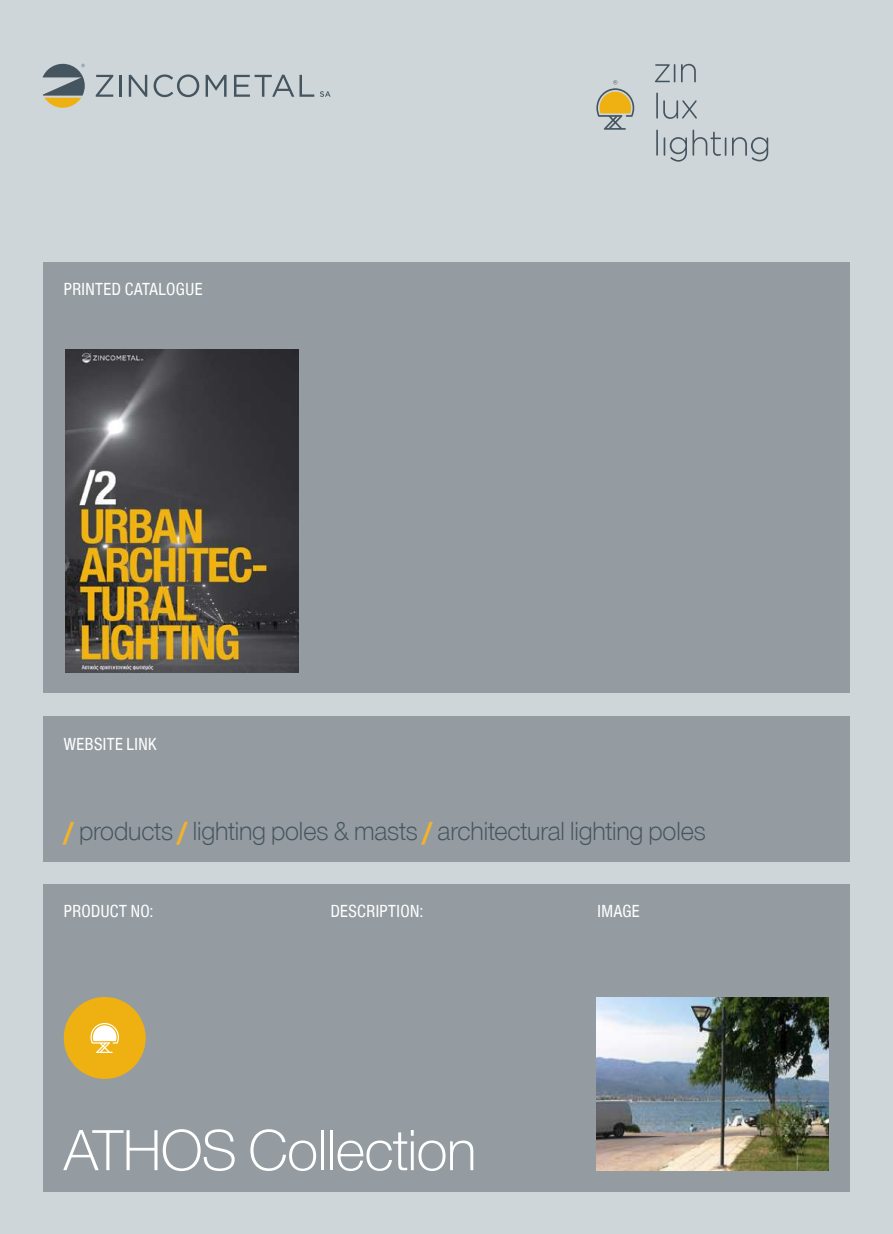
<style>
.page{position:relative;width:893px;height:1234px;background:#fff}
.page>*{position:absolute;margin:0;border:0;box-sizing:border-box;transform-origin:0 0}
.t1{font:300 60px "MC Neue 05";letter-spacing:-.01em;color:#fff}
.t2{font:300 27px "MC Neue 05";letter-spacing:-.005em;color:#45545e}
.t3{font:18px "MC Neue Text Cond 08";letter-spacing:.02em;color:#fff}
.s1{font-family:"MC Neue 10";font-weight:700;color:#f2b32b}
</style>
<div class="page">
<div style="left:0;top:0;width:893px;height:1233px;background:#cfd6d9"></div>
<div style="left:43px;top:884px;width:807px;height:307px;background:#949ca1"></div>
<div style="left:43px;top:716px;width:807px;height:145px;background:#949ca1"></div>
<div style="left:43px;top:262px;width:807px;height:430px;background:#949ca1"></div>
<svg style="left:96px;top:75px;width:17px;height:22px"></svg>
<hr style="left:119px;top:75px;width:2px;height:22px;background:#455560">
<svg style="left:129px;top:75px;width:18px;height:22px"></svg>
<svg style="left:154px;top:74px;width:45px;height:23px"></svg>
<svg style="left:206px;top:75px;width:21px;height:22px"></svg>
<svg style="left:234px;top:75px;width:80px;height:22px;background:#acb5ba"></svg>
<svg style="left:320px;top:91px;width:11px;height:6px"></svg>
<svg style="left:43px;top:64px;width:42px;height:44px;background:#969786"></svg>
<img style="left:65px;top:349px;width:233px;height:323px">
<svg style="left:732px;top:137px;width:36px;height:24px"></svg>
<svg style="left:655px;top:64px;width:20px;height:18px"></svg>
<svg style="left:681px;top:64px;width:15px;height:18px"></svg>
<hr style="left:656px;top:92px;width:2px;height:27px;background:#455560">
<svg style="left:663px;top:100px;width:34px;height:19px"></svg>
<hr style="left:656px;top:130px;width:2px;height:26px;background:#455560">
<svg style="left:664px;top:130px;width:62px;height:32px;background:#b8c0c5"></svg>
<svg style="left:596px;top:80px;width:38px;height:50px;background:#c3b78a"></svg>
<div style="left:64px;top:996px;width:82px;height:82px;background:#eeb111;border-radius:50%"></div>
<svg style="left:90px;top:1023px;width:29px;height:29px"></svg>
<img style="left:596px;top:997px;width:232px;height:172px">
<p class="t3" style="left:64px;top:280px;width:140px">PRINTED CATALOGUE</p>
<p class="t3" style="left:64px;top:734px;width:94px">WEBSITE LINK</p>
<p class="t2" style="left:65px;top:816px;width:643px"><span class="s1">/</span> products <span class="s1">/</span> lighting poles &amp; masts <span class="s1">/</span> architectural lighting poles</p>
<p class="t3" style="left:64px;top:901px;width:91px">PRODUCT NO:</p>
<p class="t3" style="left:331px;top:901px;width:94px">DESCRIPTION:</p>
<p class="t3" style="left:598px;top:901px;width:44px">IMAGE</p>
<h1 class="t1" style="left:64px;top:1117px;width:414px">ATHOS Collection</h1>
</div>
